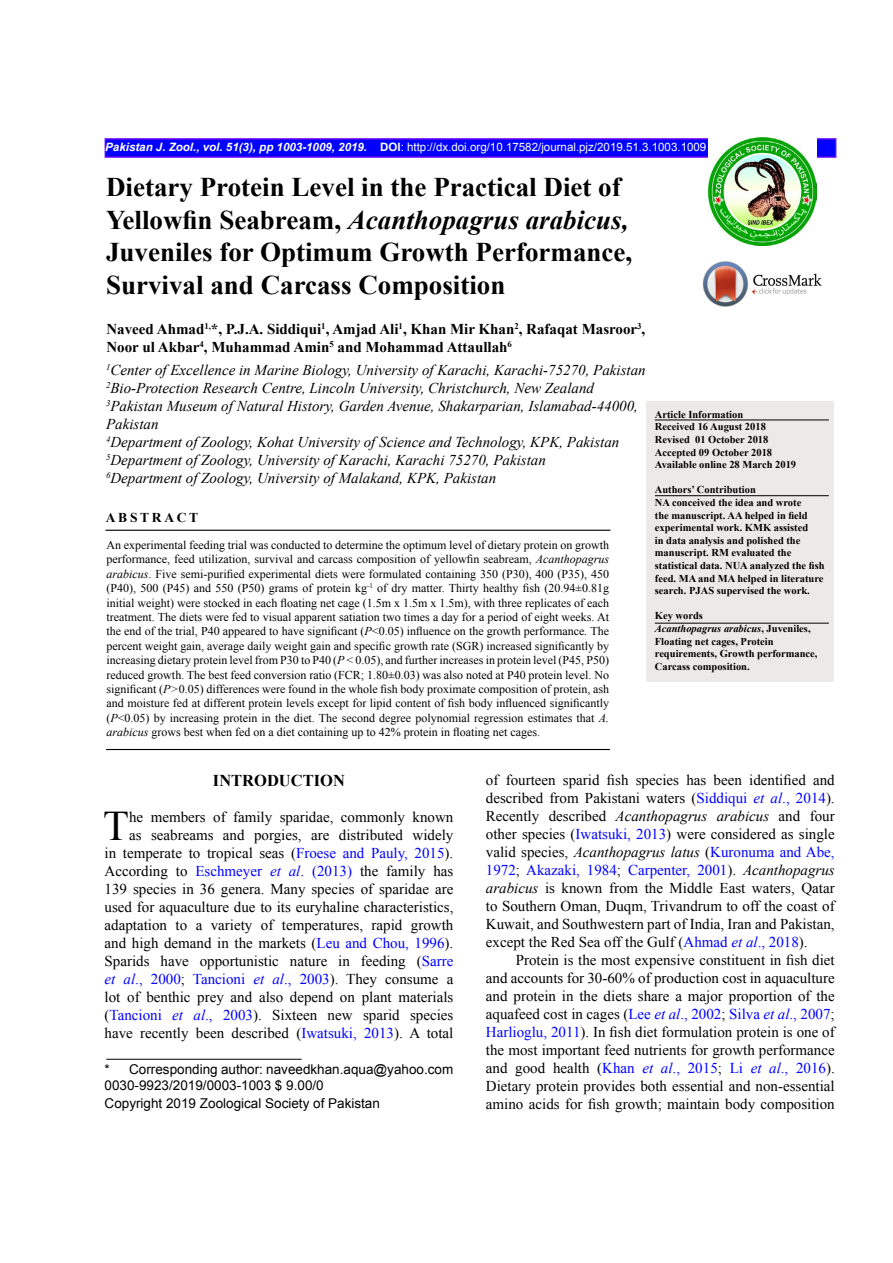
<style>
.page{position:relative;width:893px;height:1263px;background:#fff}
.page>*{position:absolute;margin:0;border:0;box-sizing:border-box;transform-origin:0 0}
.t1{font:42.15px "Times New Roman";color:#000}
.t2{font:700 27px/32.4px "Times New Roman";color:#000}
.t3{font:700 16.5px "Times New Roman";color:#000}
.t4{font:15px/18px "Times New Roman";color:#000;text-align:justify}
.t5{font:italic 15px/18px "Times New Roman";color:#000}
.t6{font:700 15px/18px "Times New Roman";color:#000}
.t7{font:13.5px/16.2px "Arial";color:#000}
.t8{font:700 13.5px "Times New Roman";letter-spacing:.2em;color:#000}
.t9{font:12px/14.4px "Times New Roman";color:#000;text-align:justify}
.t10{font:11.55px "Arial";color:#fff}
.t11{font:700 10.5px/12.6px "Times New Roman";color:#000}
.s1{font-weight:700;font-style:italic}
.s2{font-weight:700}
.s3{font-style:italic}
.s4{color:#00f}
.s5{font-style:italic;color:#00f}
</style>
<div class="page">
<img style="left:702px;top:261px;width:120px;height:45px">
<div style="left:105px;top:138px;width:731px;height:20px;background:#00f;border:2px solid #60f"></div>
<img style="left:708px;top:138px;width:108px;height:108px">
<div style="left:646px;top:401px;width:187px;height:280px;background:#ece9e9"></div>
<hr style="left:655px;top:495px;width:174px;height:1px;background:#000">
<hr style="left:105px;top:530px;width:505px;height:1px;background:#000">
<hr style="left:106px;top:749px;width:504px;height:1px;background:#000">
<hr style="left:655px;top:420px;width:174px;height:1px;background:#000">
<hr style="left:106px;top:1059px;width:196px;height:1px;background:#000">
<hr style="left:655px;top:623px;width:174px;height:1px;background:#000">
<p class="t10" style="left:105px;top:140px;width:603px"><span class="s1">Pakistan J. Zool., vol. 51(3), pp 1003-1009, 2019.</span> <span class="s2">DOI</span>: http://dx.doi.org/10.17582/journal.pjz/2019.51.3.1003.1009</p>
<h2 class="t2" style="left:106px;top:171px;width:528px">Dietary Protein Level in the Practical Diet of Yellowfin Seabream, <span class="s3">Acanthopagrus arabicus, </span>Juveniles for Optimum Growth Performance, Survival and Carcass Composition</h2>
<p class="t6" style="left:106px;top:320px;width:540px">Naveed Ahmad<sup>1,</sup>*, P.J.A. Siddiqui<sup>1</sup>, Amjad Ali<sup>1</sup>, Khan Mir Khan<sup>2</sup>, Rafaqat Masroor<sup>3</sup>,<br>Noor ul Akbar<sup>4</sup>, Muhammad Amin<sup>5</sup> and Mohammad Attaullah<sup>6</sup></p>
<p class="t5" style="left:106px;top:360px;width:541px"><sup>1</sup>Center of Excellence in Marine Biology, University of Karachi, Karachi-75270, Pakistan <sup>2</sup>Bio-Protection Research Centre, Lincoln University, Christchurch, New Zealand <sup>3</sup>Pakistan Museum of Natural History, Garden Avenue, Shakarparian, Islamabad-44000, Pakistan<br><sup>4</sup>Department of Zoology, Kohat University of Science and Technology, KPK, Pakistan <sup>5</sup>Department of Zoology, University of Karachi, Karachi 75270, Pakistan<br><sup>6</sup>Department of Zoology, University of Malakand, KPK, Pakistan</p>
<p class="t11" style="left:655px;top:408px;width:143px">Article Information<br>Received 16 August 2018<br>Revised 01 October 2018<br>Accepted 09 October 2018<br>Available online 28 March 2019</p>
<p class="t11" style="left:655px;top:483px;width:171px">Authors’ Contribution<br>NA conceived the idea and wrote<br>the manuscript. AA helped in field experimental work. KMK assisted<br>in data analysis and polished the manuscript. RM evaluated the statistical data. NUA analyzed the fish feed. MA and MA helped in literature search. PJAS supervised the work.</p>
<p class="t11" style="left:655px;top:609px;width:164px">Key words<br><span class="s3">Acanthopagrus arabicus</span>, Juveniles,<br>Floating net cages, Protein requirements, Growth performance,<br>Carcass composition.</p>
<p class="t8" style="left:106px;top:508px;width:94px">ABSTRACT</p>
<p class="t9" style="left:107px;top:538px;width:504px">An experimental feeding trial was conducted to determine the optimum level of dietary protein on growth performance, feed utilization, survival and carcass composition of yellowfin seabream, <span class="s3">Acanthopagrus arabicus</span>. Five semi-purified experimental diets were formulated containing 350 (P30), 400 (P35), 450 (P40), 500 (P45) and 550 (P50) grams of protein kg<sup>-1</sup> of dry matter. Thirty healthy fish (20.94±0.81g initial weight) were stocked in each floating net cage (1.5m x 1.5m x 1.5m), with three replicates of each treatment. The diets were fed to visual apparent satiation two times a day for a period of eight weeks. At the end of the trial, P40 appeared to have significant (<span class="s3">P</span>&lt;0.05) influence on the growth performance<span class="s3">.</span> The percent weight gain, average daily weight gain and specific growth rate (SGR) increased significantly by increasing dietary protein level from P30 to P40 (<span class="s3">P</span> &lt; 0.05), and further increases in protein level (P45, P50) reduced growth. The best feed conversion ratio (FCR; 1.80±0.03) was also noted at P40 protein level. No significant (<span class="s3">P&gt;</span>0.05) differences were found in the whole fish body proximate composition of protein, ash and moisture fed at different protein levels except for lipid content of fish body influenced significantly (<span class="s3">P</span>&lt;0.05) by increasing protein in the diet. The second degree polynomial regression estimates that <span class="s3">A. arabicus</span> grows best when fed on a diet containing up to 42% protein in floating net cages.</p>
<p class="t3" style="left:213px;top:769px;width:133px">INTRODUCTION</p>
<h1 class="t1" style="left:103px;top:798px;width:27px">T</h1>
<p class="t4" style="left:486px;top:771px;width:350px">of fourteen sparid fish species has been identified and described from Pakistani waters (<span class="s4">Siddiqui</span> <span class="s5">et al</span><span class="s4">., 2014</span>).<br>Recently described <span class="s3">Acanthopagrus arabicus</span> and four other species (<span class="s4">Iwatsuki, 2013</span>) were considered as single valid species, <span class="s3">Acanthopagrus latus</span> (<span class="s4">Kuronuma and Abe, 1972</span>; <span class="s4">Akazaki, 1984</span>; <span class="s4">Carpenter, 2001</span>). <span class="s3">Acanthopagrus arabicus</span> is known from the Middle East waters, Qatar to Southern Oman, Duqm, Trivandrum to off the coast of Kuwait, and Southwestern part of India, Iran and Pakistan, except the Red Sea off the Gulf (<span class="s4">Ahmad</span> <span class="s5">et al</span><span class="s4">., 2018</span>).</p>
<p class="t4" style="left:486px;top:951px;width:350px;text-indent:30px">Protein is the most expensive constituent in fish diet and accounts for 30-60% of production cost in aquaculture and protein in the diets share a major proportion of the aquafeed cost in cages (<span class="s4">Lee</span> <span class="s5">et al</span><span class="s4">., 2002</span>; <span class="s4">Silva</span> <span class="s5">et al</span><span class="s4">., 2007</span>; <span class="s4">Harlioglu, 2011</span>). In fish diet formulation protein is one of the most important feed nutrients for growth performance and good health (<span class="s4">Khan</span> <span class="s5">et al</span><span class="s4">., 2015</span>; <span class="s4">Li</span> <span class="s5">et al</span><span class="s4">., 2016</span>).<br>Dietary protein provides both essential and non-essential amino acids for fish growth; maintain body composition</p>
<p class="t4" style="left:105px;top:808px;width:350px;text-align:right">he members of family sparidae, commonly known<br>as seabreams and porgies, are distributed widely<br>in temperate to tropical seas (<span class="s4">Froese and Pauly, 2015</span>).<br>According to <span class="s4">Eschmeyer</span> <span class="s5">et al</span><span class="s4">. (2013)</span> the family has 139 species in 36 genera. Many species of sparidae are used for aquaculture due to its euryhaline characteristics, adaptation to a variety of temperatures, rapid growth and high demand in the markets (<span class="s4">Leu and Chou, 1996</span>).<br>Sparids have opportunistic nature in feeding (<span class="s4">Sarre </span><span class="s5">et al</span><span class="s4">., 2000</span>; <span class="s4">Tancioni</span> <span class="s5">et al</span><span class="s4">., 2003</span>). They consume a lot of benthic prey and also depend on plant materials (<span class="s4">Tancioni</span> <span class="s5">et al</span><span class="s4">., 2003</span>). Sixteen new sparid species have recently been described (<span class="s4">Iwatsuki, 2013</span>). A total</p>
<p class="t7" style="left:105px;top:1061px;width:350px">* Corresponding author: naveedkhan.aqua@yahoo.com<br>0030-9923/2019/0003-1003 $ 9.00/0</p>
<p class="t7" style="left:105px;top:1096px;width:277px">Copyright 2019 Zoological Society of Pakistan</p>
</div>
